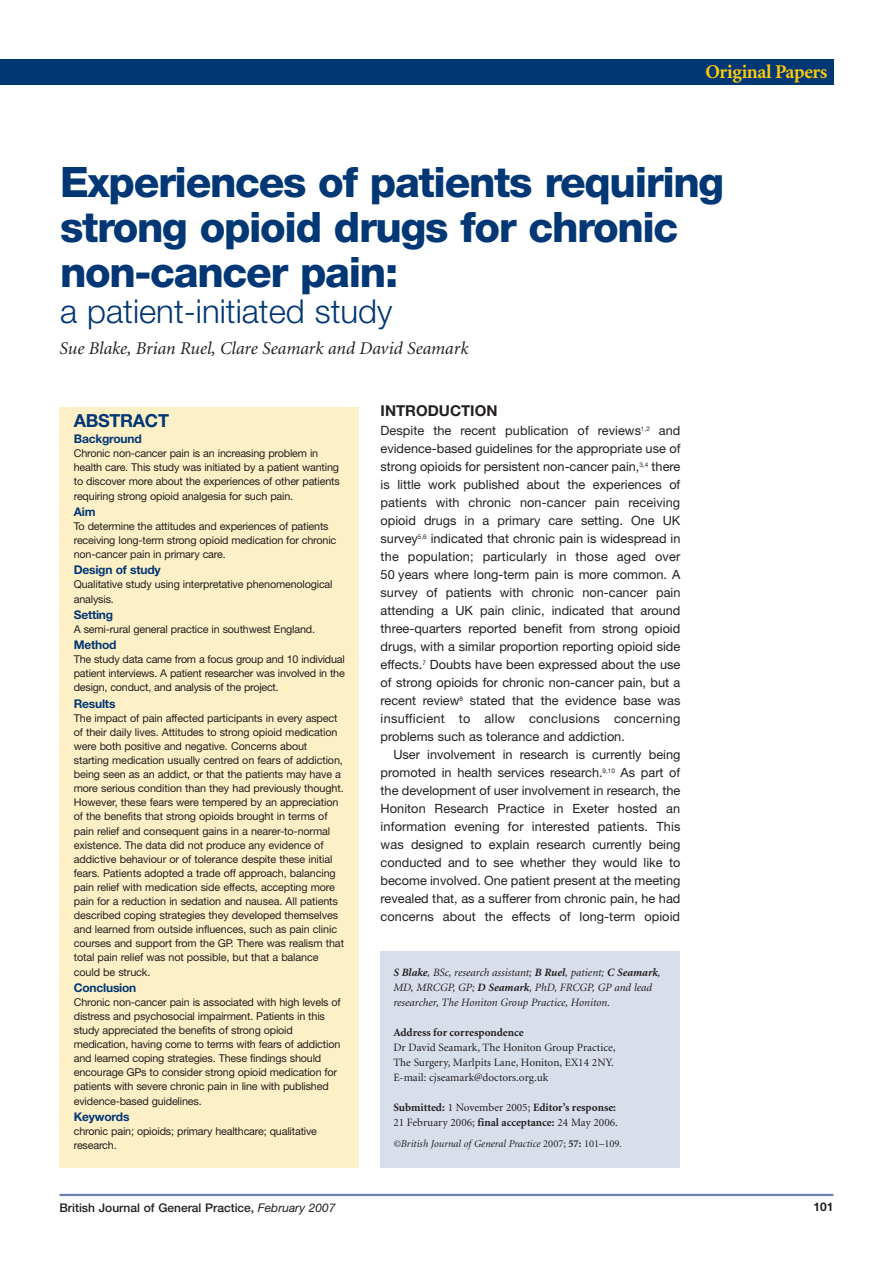
<style>
.page{position:relative;width:893px;height:1263px;background:#fff}
.page>*{position:absolute;margin:0;border:0;box-sizing:border-box;transform-origin:0 0}
.t1{font:800 42px/45px "Helvetica Neue";letter-spacing:-.03em;color:#013775}
.t2{font:300 33px "Helvetica Neue";color:#013775}
.t3{font:700 19.5px "Minion";letter-spacing:-.02em;color:#feca0a}
.t4{font:italic 18px "Minion";color:#231f20}
.t5{font:700 18px "Helvetica Neue";letter-spacing:-.015em;color:#013775}
.t6{font:700 15px "Helvetica Neue";color:#231f20}
.t7{font:12.75px/18px "Helvetica Neue";letter-spacing:.005em;color:#231f20;text-align:justify}
.t8{font:700 12px "Helvetica Neue";letter-spacing:-.015em;color:#013775}
.t9{font:500 12px "Helvetica Neue";color:#231f20}
.t10{font:700 12px "Helvetica Neue";color:#231f20}
.t11{font:italic 11.25px/15px "Minion";color:#231f20}
.t12{font:11.25px/15px "Minion";color:#231f20}
.t13{font:700 11.25px/15px "Minion";color:#231f20}
.t14{font:10.8px/14.1px "Helvetica Neue";letter-spacing:-.015em;color:#231f20}
.t15{font:italic 10.5px "Minion";color:#231f20}
.s1{font-weight:400;font-style:italic}
.s2{font-weight:700}
.s3{font-weight:400}
.s4{font-style:normal}
.s5{font-weight:700;font-style:normal}
</style>
<div class="page">
<hr style="left:60px;top:1194px;width:773px;height:2px;background:#6e7fad">
<div style="left:60px;top:406px;width:299px;height:761px;background:#fef0c6"></div>
<div style="left:381px;top:951px;width:299px;height:216px;background:#d9deeb"></div>
<div style="left:0;top:60px;width:833px;height:25px;background:#013775"></div>
<h3 class="t3" style="left:705px;top:64px;width:124px">Original Papers</h3>
<h1 class="t1" style="left:60px;top:163px;width:666px">Experiences of patients requiring strong opioid drugs for chronic non-cancer pain:</h1>
<h2 class="t2" style="left:60px;top:299px;width:334px">a patient-initiated study</h2>
<h3 class="t4" style="left:60px;top:341px;width:410px">Sue Blake, Brian Ruel, Clare Seamark and David Seamark</h3>
<h3 class="t5" style="left:74px;top:414px;width:97px">ABSTRACT</h3>
<p class="t8" style="left:74px;top:435px;width:69px">Background</p>
<p class="t14" style="left:74px;top:447px;width:268px">Chronic non-cancer pain is an increasing problem in health care. This study was initiated by a patient wanting to discover more about the experiences of other patients requiring strong opioid analgesia for such pain.</p>
<p class="t8" style="left:74px;top:507px;width:23px">Aim</p>
<p class="t14" style="left:74px;top:520px;width:264px">To determine the attitudes and experiences of patients receiving long-term strong opioid medication for chronic non-cancer pain in primary care.</p>
<p class="t8" style="left:74px;top:566px;width:88px">Design of study</p>
<p class="t14" style="left:74px;top:578px;width:260px">Qualitative study using interpretative phenomenological analysis.</p>
<p class="t8" style="left:74px;top:610px;width:41px">Setting</p>
<p class="t14" style="left:74px;top:623px;width:243px">A semi-rural general practice in southwest England.</p>
<p class="t8" style="left:74px;top:640px;width:44px">Method</p>
<p class="t14" style="left:74px;top:653px;width:273px;text-align:justify">The study data came from a focus group and 10 individual patient interviews. A patient researcher was involved in the design, conduct, and analysis of the project.</p>
<p class="t8" style="left:74px;top:699px;width:43px">Results</p>
<p class="t14" style="left:74px;top:712px;width:272px">The impact of pain affected participants in every aspect of their daily lives. Attitudes to strong opioid medication were both positive and negative. Concerns about starting medication usually centred on fears of addiction, being seen as an addict, or that the patients may have a more serious condition than they had previously thought.<br>However, these fears were tempered by an appreciation of the benefits that strong opioids brought in terms of pain relief and consequent gains in a nearer-to-normal existence. The data did not produce any evidence of addictive behaviour or of tolerance despite these initial fears. Patients adopted a trade off approach, balancing pain relief with medication side effects, accepting more pain for a reduction in sedation and nausea. All patients described coping strategies they developed themselves and learned from outside influences, such as pain clinic courses and support from the GP. There was realism that total pain relief was not possible, but that a balance could be struck.</p>
<p class="t8" style="left:74px;top:983px;width:64px">Conclusion</p>
<p class="t14" style="left:74px;top:996px;width:268px">Chronic non-cancer pain is associated with high levels of distress and psychosocial impairment. Patients in this study appreciated the benefits of strong opioid medication, having come to terms with fears of addiction and learned coping strategies. These findings should encourage GPs to consider strong opioid medication for patients with severe chronic pain in line with published evidence-based guidelines.</p>
<p class="t8" style="left:74px;top:1112px;width:57px">Keywords</p>
<p class="t14" style="left:74px;top:1125px;width:245px">chronic pain; opioids; primary healthcare; qualitative research.</p>
<p class="t9" style="left:60px;top:1203px;width:278px">British Journal of General Practice, <span class="s1">February 2007</span></p>
<h3 class="t6" style="left:381px;top:405px;width:118px">INTRODUCTION</h3>
<p class="t7" style="left:381px;top:423px;width:301px">Despite the recent publication of reviews<sup>1,2</sup> and evidence-based guidelines for the appropriate use of strong opioids for persistent non-cancer pain,<sup>3,4</sup> there is little work published about the experiences of patients with chronic non-cancer pain receiving opioid drugs in a primary care setting. One UK survey<sup>5,6</sup> indicated that chronic pain is widespread in the population; particularly in those aged over 50 years where long-term pain is more common. A survey of patients with chronic non-cancer pain attending a UK pain clinic, indicated that around three-quarters reported benefit from strong opioid drugs, with a similar proportion reporting opioid side effects.<sup>7</sup> Doubts have been expressed about the use of strong opioids for chronic non-cancer pain, but a recent review<sup>8</sup> stated that the evidence base was insufficient to allow conclusions concerning problems such as tolerance and addiction.</p>
<p class="t7" style="left:381px;top:747px;width:301px;text-indent:13px">User involvement in research is currently being promoted in health services research.<sup>9,10</sup> As part of the development of user involvement in research, the Honiton Research Practice in Exeter hosted an information evening for interested patients. This was designed to explain research currently being conducted and to see whether they would like to become involved. One patient present at the meeting revealed that, as a sufferer from chronic pain, he had concerns about the effects of long-term opioid</p>
<p class="t11" style="left:393px;top:966px;width:269px"><span class="s2">S Blake</span>, BSc, research assistant; <span class="s2">B Ruel</span>, patient; <span class="s2">C Seamark</span>,<br>MD, MRCGP, GP; <span class="s2">D Seamark</span>, PhD, FRCGP, GP and lead researcher, The Honiton Group Practice, Honiton.</p>
<p class="t13" style="left:393px;top:1026px;width:132px">Address for correspondence</p>
<p class="t12" style="left:393px;top:1041px;width:224px">Dr David Seamark, The Honiton Group Practice,<br>The Surgery, Marlpits Lane, Honiton, EX14 2NY.<br>E-mail: cjseamark@doctors.org.uk</p>
<p class="t13" style="left:393px;top:1101px;width:226px">Submitted: <span class="s3">1 November 2005;</span> Editor’s response:<br><span class="s3">21 February 2006;</span> final acceptance: <span class="s3">24 May 2006.</span></p>
<p class="t15" style="left:393px;top:1140px;width:230px">©British Journal of General Practice <span class="s4">2007;</span> <span class="s5">57:</span> <span class="s4">101–109</span>.</p>
<p class="t10" style="left:813px;top:1202px;width:22px">101</p>
</div>
